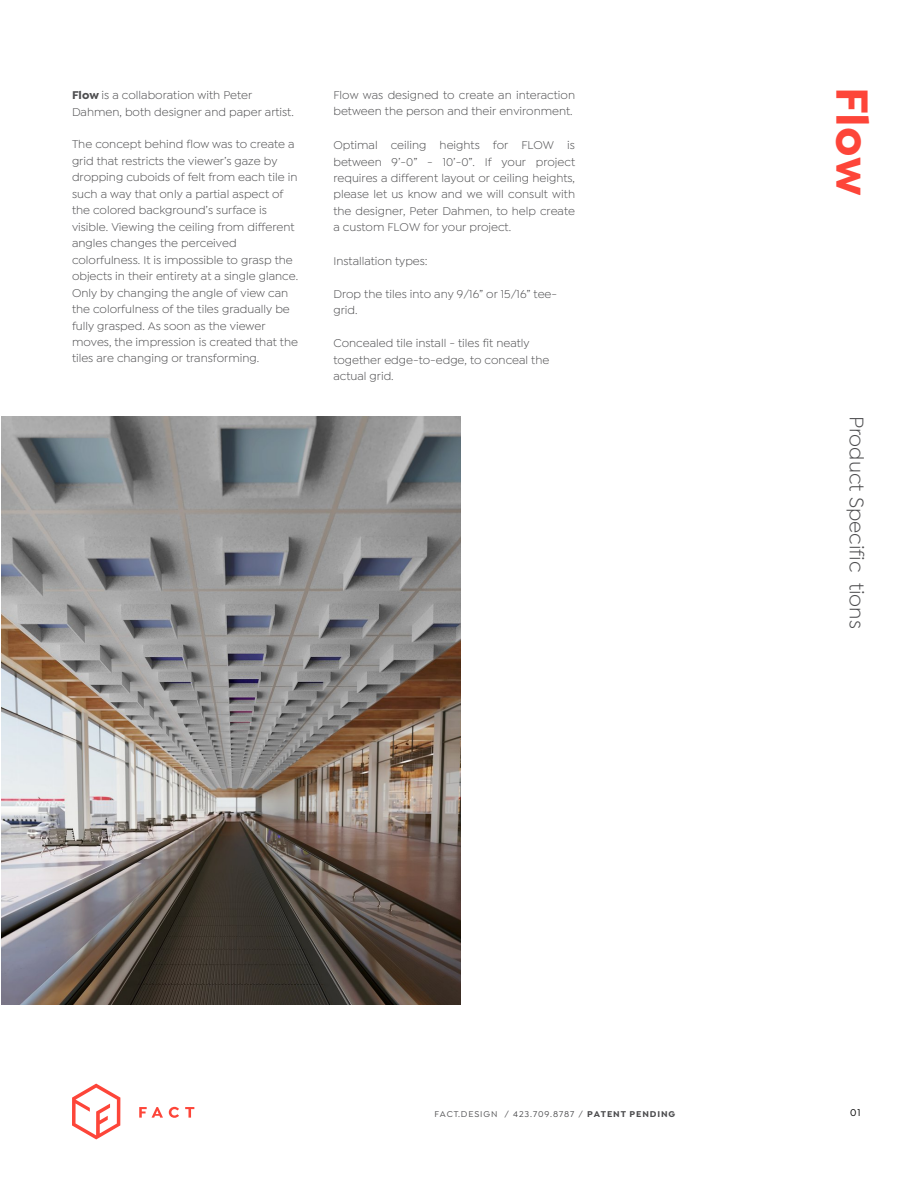
<style>
.page{position:relative;width:918px;height:1188px;background:#fff}
.page>*{position:absolute;margin:0;border:0;box-sizing:border-box;transform-origin:0 0}
.t1{font:700 48px "Isidora Sans";color:#fd4539}
.t2{font:21px "Isidora Sans";color:#4d4d4f}
.t3{font:12px/16.5px "Isidora Sans";color:#4d4d4f}
.t4{font:500 10.5px "Isidora Sans";color:#000}
.t5{font:500 9px "Isidora Sans";letter-spacing:.1em;color:#4d4d4f}
.s1{font-weight:700}
</style>
<div class="page">
<svg style="left:72px;top:1084px;width:48px;height:55px"></svg>
<svg style="left:139px;top:1107px;width:24px;height:11px"></svg>
<svg style="left:169px;top:1107px;width:10px;height:11px"></svg>
<svg style="left:185px;top:1107px;width:9px;height:11px"></svg>
<img style="left:1px;top:417px;width:460px;height:588px">
<p class="t3" style="left:333px;top:87px;width:243px">Flow was designed to create an interaction between the person and their environment.</p>
<p class="t3" style="left:333px;top:137px;width:243px;text-align:justify">Optimal ceiling heights for FLOW is between 9’-0” - 10’-0”. If your project requires a different layout or ceiling heights, please let us know and we will consult with the designer, Peter Dahmen, to help create a custom FLOW for your project.</p>
<p class="t3" style="left:333px;top:253px;width:96px">Installation types:</p>
<p class="t3" style="left:333px;top:286px;width:225px">Drop the tiles into any 9/16” or 15/16” tee&shy;grid.</p>
<p class="t3" style="left:333px;top:335px;width:217px">Concealed tile install - tiles fit neatly together edge-to-edge, to conceal the actual grid.</p>
<p class="t3" style="left:72px;top:87px;width:182px"><span class="s1">Flow</span> is a collaboration with Peter</p>
<h1 class="t1" style="left:882px;top:87px;width:109px;rotate:90deg">Flow</h1>
<p class="t3" style="left:72px;top:103px;width:223px">Dahmen, both designer and paper artist.</p>
<p class="t3" style="left:72px;top:136px;width:228px">The concept behind flow was to create a grid that restricts the viewer’s gaze by dropping cuboids of felt from each tile in such a way that only a partial aspect of the colored background’s surface is visible. Viewing the ceiling from different angles changes the perceived colorfulness. It is impossible to grasp the objects in their entirety at a single glance.<br>Only by changing the angle of view can the colorfulness of the tiles gradually be fully grasped. As soon as the viewer moves, the impression is created that the tiles are changing or transforming.</p>
<h2 class="t2" style="left:868px;top:416px;width:214px;rotate:90deg">Product Specific tions</h2>
<p class="t5" style="left:434px;top:1109px;width:242px">FACT.DESIGN / 423.709.8787 / <span class="s1">PATENT PENDING</span></p>
<p class="t4" style="left:850px;top:1107px;width:12px">01</p>
</div>
